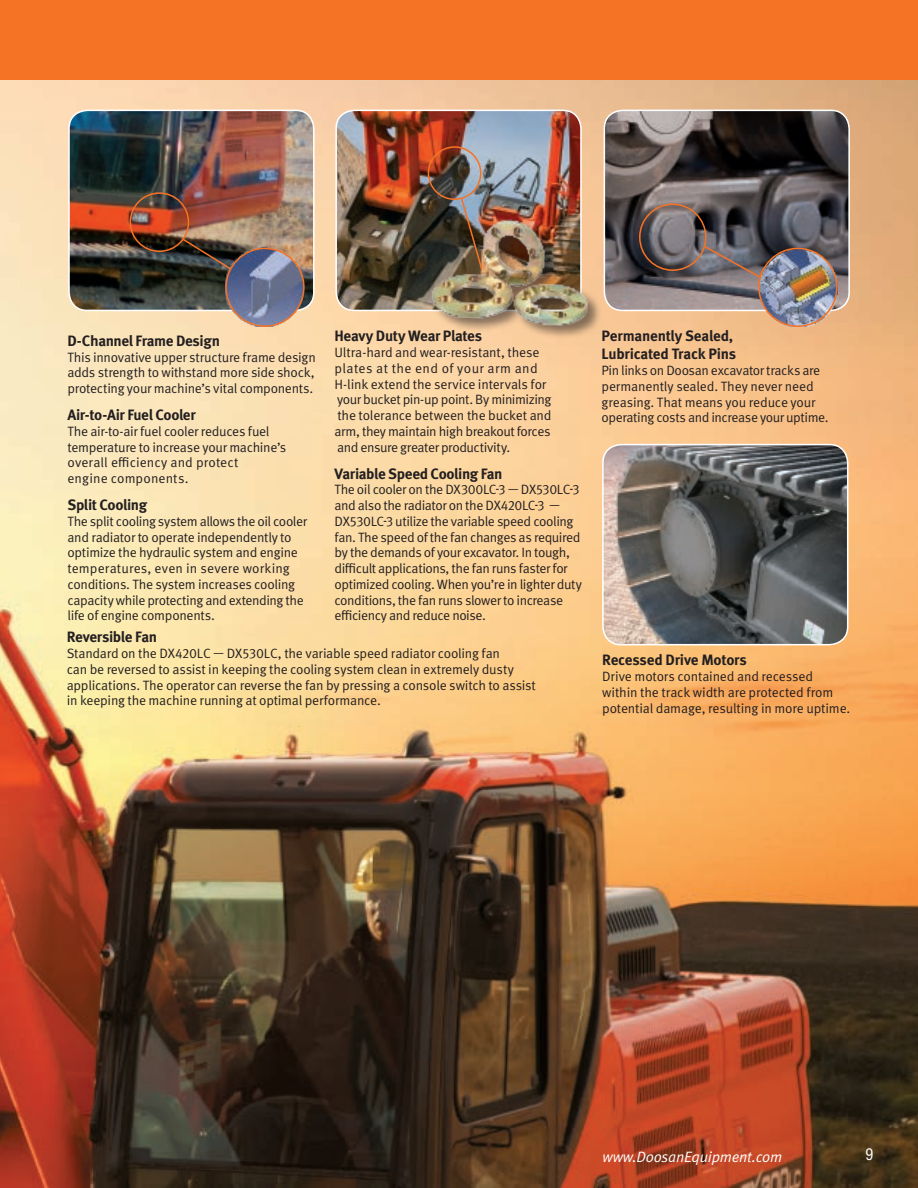
<style>
.page{position:relative;width:918px;height:1188px;background:#fff}
.page>*{position:absolute;margin:0;border:0;box-sizing:border-box;transform-origin:0 0}
.t1{font:condensed 15.75px "Helvetica";color:#fff}
.t2{font:700 15px/18px "Meta OT";letter-spacing:-.025em;color:#231f20}
.t3{font:15px "Meta OT Norm Ita";letter-spacing:-.015em;color:#fff}
.t4{font:13.5px/15.8px "Meta OT Norm";letter-spacing:-.02em;color:#231f20}
</style>
<div class="page">
<img style="left:0;top:80px;width:918px;height:1108px">
<div style="left:0;top:0;width:918px;height:80px;background:#f47325"></div>
<img style="left:336px;top:110px;width:245px;height:200px">
<div style="left:335px;top:110px;width:247px;height:201px;border:2px solid #fff;border-radius:18px"></div>
<img style="left:604px;top:110px;width:245px;height:200px">
<div style="left:604px;top:110px;width:246px;height:201px;border:2px solid #fff;border-radius:18px"></div>
<img style="left:69px;top:110px;width:245px;height:200px">
<div style="left:68px;top:110px;width:247px;height:201px;border:2px solid #fff;border-radius:18px"></div>
<img style="left:603px;top:445px;width:245px;height:200px">
<div style="left:602px;top:444px;width:246px;height:201px;border:2px solid #fff;border-radius:18px"></div>
<div style="left:432px;top:218px;width:170px;height:122px;background:#231f20;opacity:.55"></div>
<img style="left:426px;top:204px;width:168px;height:140px">
<div style="left:428px;top:146px;width:53px;height:54px;border:2px solid #f47325;border-radius:50%"></div>
<svg style="left:460px;top:197px;width:24px;height:75px"></svg>
<svg style="left:181px;top:237px;width:54px;height:35px"></svg>
<svg style="left:703px;top:245px;width:60px;height:35px"></svg>
<img style="left:225px;top:248px;width:79px;height:78px">
<div style="left:225px;top:248px;width:80px;height:79px;border:2px solid #f47325;border-radius:50%"></div>
<div style="left:130px;top:192px;width:59px;height:60px;border:2px solid #f47325;border-radius:50%"></div>
<div style="left:639px;top:203px;width:68px;height:68px;border:2px solid #f47325;border-radius:50%"></div>
<img style="left:760px;top:249px;width:77px;height:77px">
<div style="left:758px;top:248px;width:80px;height:79px;border:2px solid #f47325;border-radius:50%"></div>
<p class="t2" style="left:68px;top:332px;width:154px">D-Channel Frame Design</p>
<p class="t4" style="left:68px;top:349px;width:250px;text-align:justify">This innovative upper structure frame design adds strength to withstand more side shock, protecting your machine’s vital components.</p>
<p class="t2" style="left:68px;top:406px;width:130px">Air-to-Air Fuel Cooler</p>
<p class="t4" style="left:68px;top:424px;width:220px">The air-to-air fuel cooler reduces fuel temperature to increase your machine’s overall efficiency and protect<br>engine components.</p>
<p class="t2" style="left:68px;top:496px;width:81px">Split Cooling</p>
<p class="t4" style="left:68px;top:514px;width:241px">The split cooling system allows the oil cooler and radiator to operate independently to optimize the hydraulic system and engine temperatures, even in severe working conditions. The system increases cooling capacity while protecting and extending the life of engine components.</p>
<p class="t2" style="left:334px;top:328px;width:149px">Heavy Duty Wear Plates</p>
<p class="t4" style="left:334px;top:345px;width:219px">Ultra-hard and wear-resistant, these plates at the end of your arm and H-link extend the service intervals for your bucket pin-up point. By minimizing the tolerance between the bucket and arm, they maintain high breakout forces and ensure greater productivity.</p>
<p class="t2" style="left:334px;top:465px;width:170px">Variable Speed Cooling Fan</p>
<p class="t4" style="left:334px;top:482px;width:249px">The oil cooler on the DX300LC-3 — DX530LC-3 and also the radiator on the DX420LC-3 — DX530LC-3 utilize the variable speed cooling fan. The speed of the fan changes as required by the demands of your excavator. In tough, difficult applications, the fan runs faster for optimized cooling. When you’re in lighter duty conditions, the fan runs slower to increase efficiency and reduce noise.</p>
<p class="t2" style="left:67px;top:628px;width:92px">Reversible Fan</p>
<p class="t4" style="left:67px;top:646px;width:471px">Standard on the DX420LC — DX530LC, the variable speed radiator cooling fan<br>can be reversed to assist in keeping the cooling system clean in extremely dusty applications. The operator can reverse the fan by pressing a console switch to assist in keeping the machine running at optimal performance.</p>
<p class="t2" style="left:602px;top:328px;width:136px">Permanently Sealed,<br>Lubricated Track Pins</p>
<p class="t4" style="left:602px;top:363px;width:229px">Pin links on Doosan excavator tracks are permanently sealed. They never need greasing. That means you reduce your operating costs and increase your uptime.</p>
<p class="t2" style="left:602px;top:652px;width:146px">Recessed Drive Motors</p>
<p class="t4" style="left:602px;top:669px;width:250px">Drive motors contained and recessed within the track width are protected from potential damage, resulting in more uptime.</p>
<p class="t3" style="left:603px;top:1148px;width:181px">www.DoosanEquipment.com</p>
<p class="t1" style="left:866px;top:1144px;width:9px">9</p>
</div>
